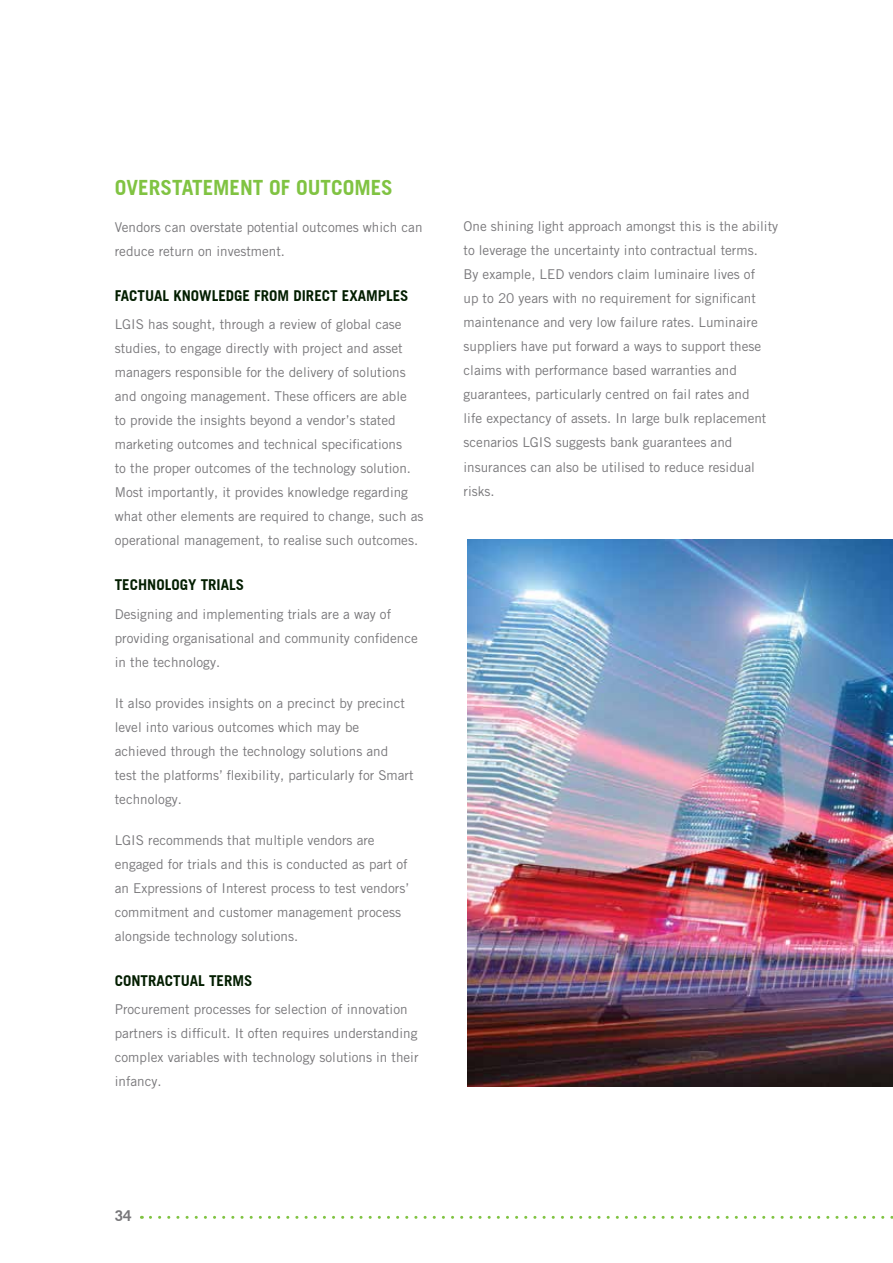
<style>
.page{position:relative;width:893px;height:1263px;background:#fff}
.page>*{position:absolute;margin:0;border:0;box-sizing:border-box;transform-origin:0 0}
.t1{font:700 21px "Trade Gothic";color:#80c342}
.t2{font:700 15px "Trade Gothic";color:#031e00}
.t3{font:700 15px "Trade Gothic";color:#78777a}
.t4{font:13.5px/24px "Trade Gothic LT Pro";color:#78777a}
</style>
<div class="page">
<svg style="left:150px;top:1216px;width:743px;height:3px"></svg>
<img style="left:468px;top:540px;width:425px;height:546px">
<h1 class="t1" style="left:115px;top:175px;width:280px">OVERSTATEMENT OF OUTCOMES</h1>
<p class="t4" style="left:115px;top:215px;width:309px">Vendors can overstate potential outcomes which can reduce return on investment.</p>
<p class="t2" style="left:115px;top:286px;width:295px">FACTUAL KNOWLEDGE FROM DIRECT EXAMPLES</p>
<p class="t4" style="left:115px;top:312px;width:310px">LGIS has sought, through a review of global case studies, to engage directly with project and asset managers responsible for the delivery of solutions and ongoing management. These officers are able<br>to provide the insights beyond a vendor’s stated marketing outcomes and technical specifications<br>to the proper outcomes of the technology solution.<br>Most importantly, it provides knowledge regarding what other elements are required to change, such as operational management, to realise such outcomes.</p>
<p class="t2" style="left:115px;top:576px;width:131px">TECHNOLOGY TRIALS</p>
<p class="t4" style="left:115px;top:601px;width:305px">Designing and implementing trials are a way of providing organisational and community confidence in the technology.</p>
<p class="t4" style="left:115px;top:691px;width:300px">It also provides insights on a precinct by precinct level into various outcomes which may be achieved through the technology solutions and<br>test the platforms’ flexibility, particularly for Smart technology.</p>
<p class="t4" style="left:115px;top:828px;width:296px">LGIS recommends that multiple vendors are engaged for trials and this is conducted as part of an Expressions of Interest process to test vendors’ commitment and customer management process alongside technology solutions.</p>
<p class="t2" style="left:115px;top:971px;width:139px">CONTRACTUAL TERMS</p>
<p class="t4" style="left:115px;top:997px;width:305px">Procurement processes for selection of innovation partners is difficult. It often requires understanding complex variables with technology solutions in their infancy.</p>
<p class="t4" style="left:463px;top:214px;width:316px">One shining light approach amongst this is the ability to leverage the uncertainty into contractual terms.<br>By example, LED vendors claim luminaire lives of<br>up to 20 years with no requirement for significant maintenance and very low failure rates. Luminaire suppliers have put forward a ways to support these claims with performance based warranties and guarantees, particularly centred on fail rates and<br>life expectancy of assets. In large bulk replacement scenarios LGIS suggests bank guarantees and insurances can also be utilised to reduce residual risks.</p>
<p class="t3" style="left:115px;top:1206px;width:18px">34</p>
</div>
